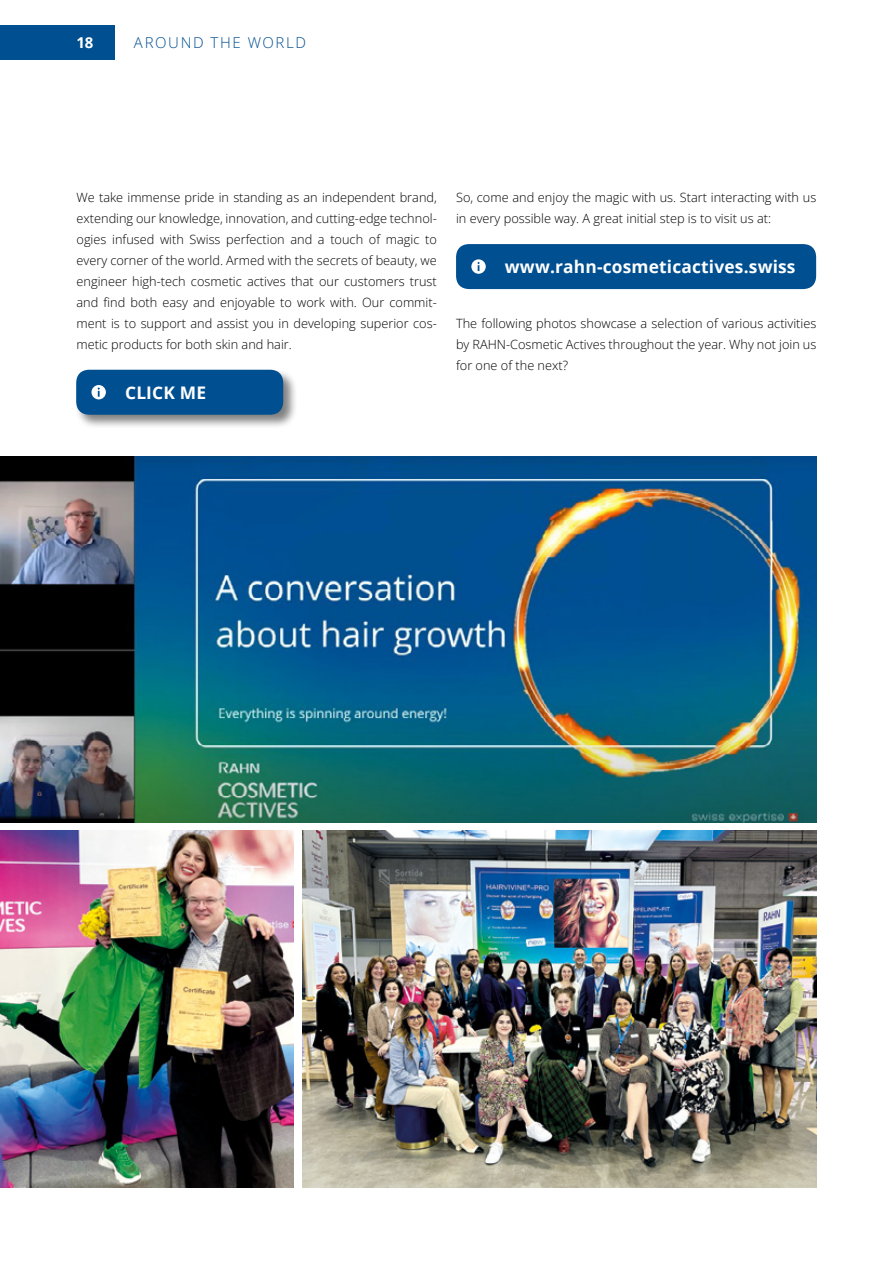
<style>
.page{position:relative;width:893px;height:1263px;background:#fff}
.page>*{position:absolute;margin:0;border:0;box-sizing:border-box;transform-origin:0 0}
.t1{font:700 17.4px "Open Sans";letter-spacing:.01em;color:#fff}
.t2{font:15px "Open Sans";letter-spacing:.105em;color:#004f91}
.t3{font:700 15px "Open Sans";color:#fff}
.t4{font:12.75px/21px "Open Sans";color:#000;text-align:justify}
</style>
<div class="page">
<div style="left:0;top:26px;width:115px;height:34px;background:#004f91"></div>
<img style="left:0;top:831px;width:294px;height:356px">
<img style="left:0;top:456px;width:816px;height:366px">
<div style="left:75px;top:369px;width:222px;height:60px;background:#000;opacity:.5"></div>
<div style="left:76px;top:370px;width:207px;height:45px;background:#004f91"></div>
<div style="left:456px;top:244px;width:360px;height:45px;background:#004f91"></div>
<img style="left:302px;top:831px;width:514px;height:356px">
<p class="t3" style="left:77px;top:32px;width:18px">18</p>
<p class="t2" style="left:134px;top:32px;width:174px">AROUND THE WORLD</p>
<p class="t4" style="left:77px;top:187px;width:362px">We take immense pride in standing as an independent brand, extending our knowledge, innovation, and cutting-edge technol&shy;ogies infused with Swiss perfection and a touch of magic to every corner of the world. Armed with the secrets of beauty, we engineer high-tech cosmetic actives that our customers trust and find both easy and enjoyable to work with. Our commit&shy;ment is to support and assist you in developing superior cos&shy;metic products for both skin and hair.</p>
<p class="t4" style="left:456px;top:187px;width:362px">So, come and enjoy the magic with us. Start interacting with us in every possible way. A great initial step is to visit us at:</p>
<h1 class="t1" style="left:505px;top:255px;width:292px">www.rahn-cosmeticactives.swiss</h1>
<p class="t4" style="left:456px;top:312px;width:362px">The following photos showcase a selection of various activities by RAHN-Cosmetic Actives throughout the year. Why not join us for one of the next?</p>
<h1 class="t1" style="left:125px;top:380px;width:82px">CLICK ME</h1>
</div>
